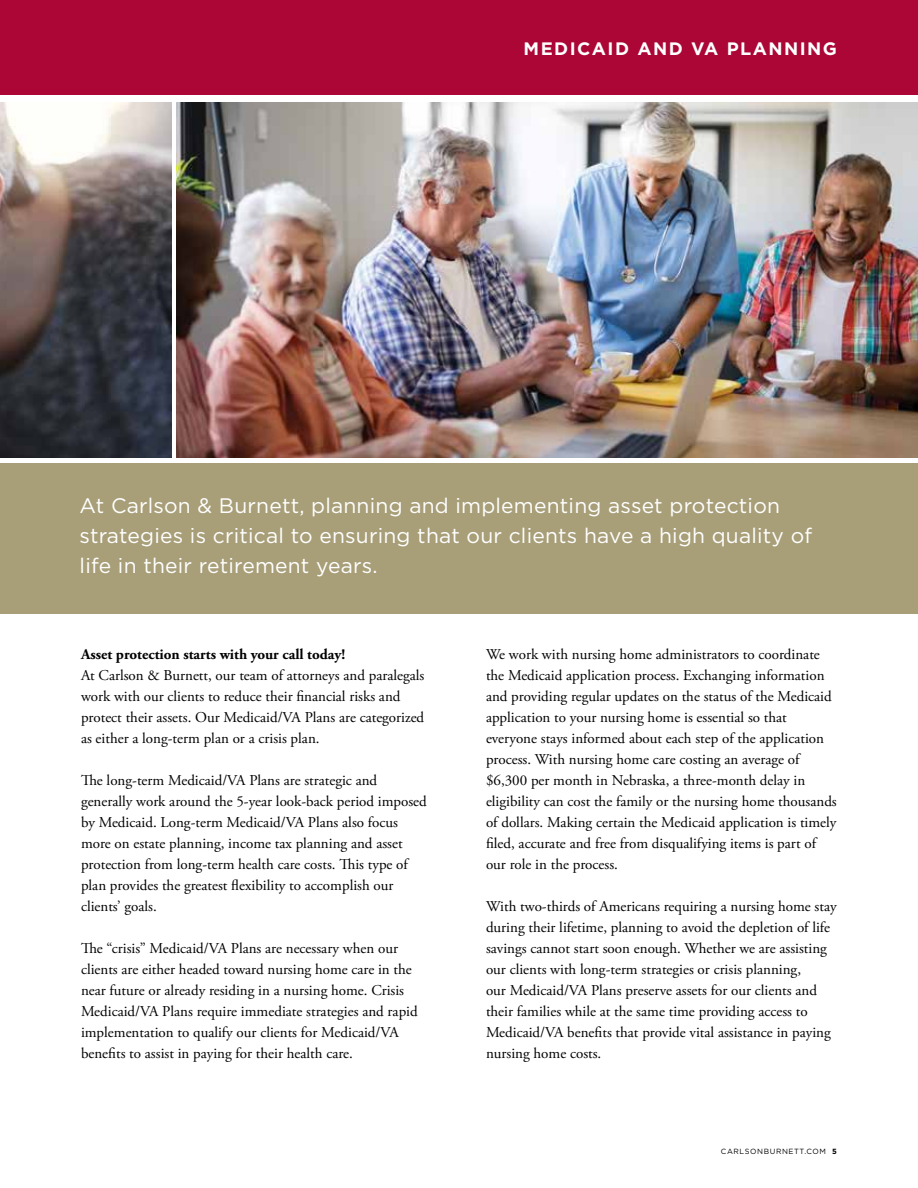
<style>
.page{position:relative;width:918px;height:1188px;background:#fff}
.page>*{position:absolute;margin:0;border:0;box-sizing:border-box;transform-origin:0 0}
.t1{font:21px/30px "Gotham";letter-spacing:.01em;color:#fff}
.t2{font:700 18px "Gotham";letter-spacing:.08em;color:#fff}
.t3{font:15px/21px "Adobe Garamond Pro";color:#000}
.t4{font:700 15px "Adobe Garamond Pro";color:#000}
.t5{font:7.5px "Gotham";letter-spacing:.08em;color:#000}
.s1{font-weight:700}
</style>
<div class="page">
<div style="left:0;top:0;width:918px;height:94px;background:#ab0635"></div>
<img style="left:177px;top:102px;width:741px;height:356px">
<img style="left:0;top:102px;width:171px;height:356px">
<div style="left:0;top:463px;width:918px;height:151px;background:#a89f79"></div>
<p class="t2" style="left:524px;top:39px;width:315px">MEDICAID AND VA PLANNING</p>
<h1 class="t1" style="left:80px;top:490px;width:734px">At Carlson &amp; Burnett, planning and implementing asset protection strategies is critical to ensuring that our clients have a high quality of life in their retirement years.</h1>
<p class="t4" style="left:81px;top:646px;width:266px">Asset protection starts with your call today!</p>
<p class="t3" style="left:81px;top:665px;width:345px">At Carlson &amp; Burnett, our team of attorneys and paralegals work with our clients to reduce their financial risks and protect their assets. Our Medicaid/VA Plans are categorized as either a long-term plan or a crisis plan.</p>
<p class="t3" style="left:81px;top:770px;width:347px">The long-term Medicaid/VA Plans are strategic and generally work around the 5-year look-back period imposed by Medicaid. Long-term Medicaid/VA Plans also focus more on estate planning, income tax planning and asset protection from long-term health care costs. This type of plan provides the greatest flexibility to accomplish our clients’ goals.</p>
<p class="t3" style="left:81px;top:938px;width:338px">The “crisis” Medicaid/VA Plans are necessary when our clients are either headed toward nursing home care in the near future or already residing in a nursing home. Crisis Medicaid/VA Plans require immediate strategies and rapid implementation to qualify our clients for Medicaid/VA benefits to assist in paying for their health care.</p>
<p class="t3" style="left:486px;top:644px;width:352px">We work with nursing home administrators to coordinate the Medicaid application process. Exchanging information and providing regular updates on the status of the Medicaid application to your nursing home is essential so that everyone stays informed about each step of the application process. With nursing home care costing an average of $6,300 per month in Nebraska, a three-month delay in eligibility can cost the family or the nursing home thousands of dollars. Making certain the Medicaid application is timely filed, accurate and free from disqualifying items is part of our role in the process.</p>
<p class="t3" style="left:486px;top:896px;width:352px">With two-thirds of Americans requiring a nursing home stay during their lifetime, planning to avoid the depletion of life savings cannot start soon enough. Whether we are assisting our clients with long-term strategies or crisis planning,<br>our Medicaid/VA Plans preserve assets for our clients and their families while at the same time providing access to Medicaid/VA benefits that provide vital assistance in paying nursing home costs.</p>
<p class="t5" style="left:721px;top:1147px;width:118px">CARLSONBURNETT.COM <span class="s1">5</span></p>
</div>
